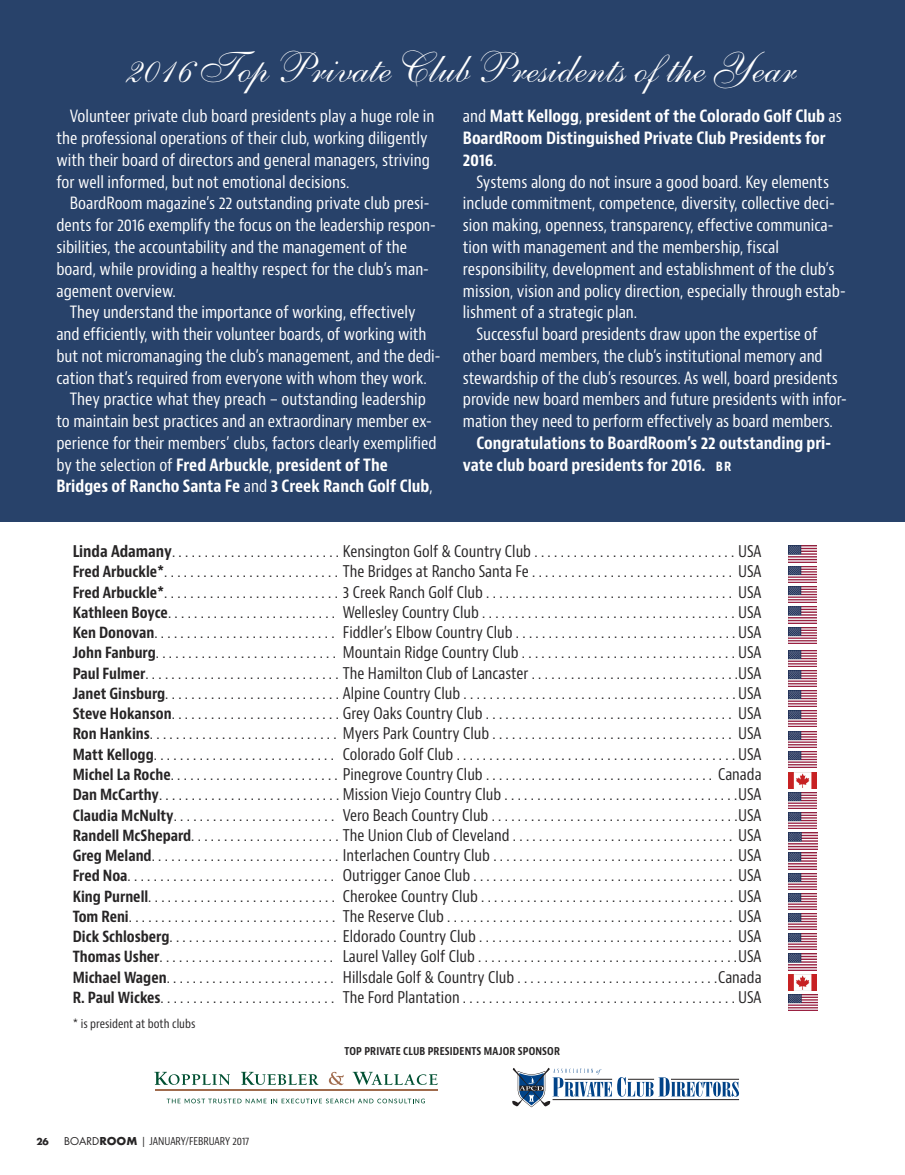
<style>
.page{position:relative;width:905px;height:1175px;background:#fff}
.page>*{position:absolute;margin:0;border:0;box-sizing:border-box;transform-origin:0 0}
.t1{font:43.5px "Shelley Allegro Script";color:#fff}
.t2{font:condensed 16.5px/21.8px "Bernino Sans";color:#fff}
.t3{font:700 condensed 16.5px/21.8px "Bernino Sans";color:#fff}
.t4{font:condensed 15.75px/20.2px "Bernino Sans";color:#272526;text-align:justify}
.t5{font:condensed 12px "Bernino Sans";color:#272526}
.t6{font:700 condensed 10.5px "Bernino Sans";letter-spacing:.015em;color:#272526}
.t7{font:condensed 10.5px "Bernino Sans";color:#272526}
.t8{font:700 10.5px "Futura T";color:#272526}
.s1{font-weight:400}
.s2{font-size:13.5px}
.s3{font-weight:700}
.s4{font-weight:700;font-size:15px}
.s5{font-family:"Futura";font-stretch:normal}
.s6{font-family:"Futura T";font-weight:700;font-stretch:normal;font-size:12px}
</style>
<div class="page">
<div style="left:0;top:0;width:904px;height:521px;background:#28426a"></div>
<svg style="left:154px;top:1071px;width:76px;height:14px"></svg>
<svg style="left:241px;top:1071px;width:77px;height:13px"></svg>
<svg style="left:329px;top:1071px;width:14px;height:14px"></svg>
<svg style="left:353px;top:1071px;width:84px;height:13px"></svg>
<svg style="left:167px;top:1098px;width:258px;height:5px"></svg>
<hr style="left:155px;top:1089px;width:282px;height:2px;background:#a06b4d">
<img style="left:788px;top:546px;width:28px;height:16px">
<img style="left:788px;top:566px;width:28px;height:16px">
<img style="left:788px;top:586px;width:28px;height:16px">
<img style="left:788px;top:607px;width:28px;height:16px">
<img style="left:788px;top:627px;width:28px;height:17px">
<img style="left:788px;top:650px;width:28px;height:16px">
<img style="left:788px;top:670px;width:28px;height:16px">
<img style="left:788px;top:690px;width:28px;height:17px">
<img style="left:788px;top:710px;width:28px;height:16px">
<img style="left:788px;top:731px;width:28px;height:16px">
<img style="left:788px;top:751px;width:28px;height:16px">
<img style="left:788px;top:772px;width:28px;height:16px">
<img style="left:788px;top:792px;width:28px;height:16px">
<img style="left:788px;top:812px;width:28px;height:16px">
<img style="left:788px;top:832px;width:29px;height:17px">
<img style="left:788px;top:853px;width:28px;height:16px">
<img style="left:788px;top:873px;width:28px;height:16px">
<img style="left:788px;top:893px;width:28px;height:16px">
<img style="left:788px;top:913px;width:28px;height:16px">
<img style="left:788px;top:933px;width:28px;height:16px">
<img style="left:788px;top:954px;width:28px;height:16px">
<img style="left:788px;top:974px;width:28px;height:16px">
<svg style="left:512px;top:1067px;width:227px;height:40px"></svg>
<hr style="left:671px;top:1079px;width:68px;height:1px;background:#231f20">
<hr style="left:552px;top:1099px;width:187px;height:1px;background:#231f20">
<img style="left:788px;top:994px;width:29px;height:16px">
<h1 class="t1" style="left:118px;top:52px;width:672px">2016 Top Private Club Presidents of the Year</h1>
<p class="t2" style="left:56px;top:107px;width:379px;text-indent:14px">Volunteer private club board presidents play a huge role in the professional operations of their club, working diligently with their board of directors and general managers, striving for well informed, but not emotional decisions.</p>
<p class="t2" style="left:56px;top:194px;width:381px;text-indent:14px">BoardRoom magazine’s 22 outstanding private club presi&shy;dents for 2016 exemplify the focus on the leadership respon&shy;sibilities, the accountability and the management of the board, while providing a healthy respect for the club’s man&shy;agement overview.</p>
<p class="t2" style="left:70px;top:302px;width:347px">They understand the importance of working, effectively</p>
<p class="t2" style="left:56px;top:324px;width:371px">and efficiently, with their volunteer boards, of working with</p>
<p class="t2" style="left:56px;top:346px;width:385px">but not micromanaging the club’s management, and the dedi-</p>
<p class="t2" style="left:56px;top:368px;width:372px">cation that’s required from everyone with whom they work.</p>
<p class="t2" style="left:70px;top:389px;width:357px">They practice what they preach – outstanding leadership</p>
<p class="t2" style="left:56px;top:411px;width:377px">to maintain best practices and an extraordinary member ex-</p>
<p class="t2" style="left:56px;top:433px;width:382px">perience for their members’ clubs, factors clearly exemplified</p>
<p class="t3" style="left:56px;top:455px;width:333px"><span class="s1">by the selection of</span> Fred Arbuckle<span class="s1">,</span> president of The</p>
<p class="t3" style="left:56px;top:476px;width:378px">Bridges of Rancho Santa Fe <span class="s1">and</span> 3 Creek Ranch Golf Club<span class="s1">,</span></p>
<p class="t3" style="left:463px;top:107px;width:380px"><span class="s1">and</span> Matt Kellogg<span class="s1">,</span> president of the Colorado Golf Club <span class="s1">as<br></span>BoardRoom Distinguished Private Club Presidents for<br>2016<span class="s1">.</span></p>
<p class="t2" style="left:476px;top:172px;width:354px">Systems along do not insure a good board. Key elements</p>
<p class="t2" style="left:463px;top:194px;width:373px">include commitment, competence, diversity, collective deci-</p>
<p class="t2" style="left:463px;top:215px;width:372px">sion making, openness, transparency, effective communica-</p>
<p class="t2" style="left:463px;top:237px;width:318px">tion with management and the membership, fiscal</p>
<p class="t2" style="left:463px;top:259px;width:373px">responsibility, development and establishment of the club’s</p>
<p class="t2" style="left:463px;top:281px;width:384px">mission, vision and policy direction, especially through estab-</p>
<p class="t2" style="left:463px;top:302px;width:176px">lishment of a strategic plan.</p>
<p class="t2" style="left:476px;top:324px;width:342px">Successful board presidents draw upon the expertise of</p>
<p class="t2" style="left:463px;top:346px;width:361px">other board members, the club’s institutional memory and</p>
<p class="t2" style="left:463px;top:368px;width:376px">stewardship of the club’s resources. As well, board presidents</p>
<p class="t2" style="left:463px;top:389px;width:385px">provide new board members and future presidents with infor-</p>
<p class="t2" style="left:463px;top:411px;width:371px">mation they need to perform effectively as board members.</p>
<p class="t3" style="left:463px;top:433px;width:370px;text-indent:14px">Congratulations to BoardRoom’s 22 outstanding pri&shy;vate club board presidents for 2016. <span class="s2">BR</span></p>
<p class="t4" style="left:73px;top:542px;width:690px"><span class="s3">Linda Adamany</span>. . . . . . . . . . . . . . . . . . . . . . . . . . Kensington Golf &amp; Country Club . . . . . . . . . . . . . . . . . . . . . . . . . . . . . . . USA <span class="s4">Fred Arbuckle*</span>. . . . . . . . . . . . . . . . . . . . . . . . . . . The Bridges at Rancho Santa Fe . . . . . . . . . . . . . . . . . . . . . . . . . . . . . . . USA <span class="s4">Fred Arbuckle*</span>. . . . . . . . . . . . . . . . . . . . . . . . . . . 3 Creek Ranch Golf Club . . . . . . . . . . . . . . . . . . . . . . . . . . . . . . . . . . . . . . USA <span class="s4">Kathleen Boyce</span>. . . . . . . . . . . . . . . . . . . . . . . . . . Wellesley Country Club . . . . . . . . . . . . . . . . . . . . . . . . . . . . . . . . . . . . . . . USA <span class="s4">Ken Donovan</span>. . . . . . . . . . . . . . . . . . . . . . . . . . . . Fiddler’s Elbow Country Club . . . . . . . . . . . . . . . . . . . . . . . . . . . . . . . . . . USA <span class="s4">John Fanburg</span>. . . . . . . . . . . . . . . . . . . . . . . . . . . . Mountain Ridge Country Club . . . . . . . . . . . . . . . . . . . . . . . . . . . . . . . . . USA <span class="s4">Paul Fulmer</span>. . . . . . . . . . . . . . . . . . . . . . . . . . . . . . The Hamilton Club of Lancaster . . . . . . . . . . . . . . . . . . . . . . . . . . . . . . . .USA <span class="s4">Janet Ginsburg</span>. . . . . . . . . . . . . . . . . . . . . . . . . . . Alpine Country Club . . . . . . . . . . . . . . . . . . . . . . . . . . . . . . . . . . . . . . . . . . USA <span class="s4">Steve Hokanson</span>. . . . . . . . . . . . . . . . . . . . . . . . . . Grey Oaks Country Club . . . . . . . . . . . . . . . . . . . . . . . . . . . . . . . . . . . . . . USA <span class="s4">Ron Hankins</span>. . . . . . . . . . . . . . . . . . . . . . . . . . . . . Myers Park Country Club . . . . . . . . . . . . . . . . . . . . . . . . . . . . . . . . . . . . . USA <span class="s4">Matt Kellogg</span>. . . . . . . . . . . . . . . . . . . . . . . . . . . . Colorado Golf Club . . . . . . . . . . . . . . . . . . . . . . . . . . . . . . . . . . . . . . . . . . . USA <span class="s4">Michel La Roche</span>. . . . . . . . . . . . . . . . . . . . . . . . . . Pinegrove Country Club . . . . . . . . . . . . . . . . . . . . . . . . . . . . . . . . . . . Canada <span class="s4">Dan McCarthy</span>. . . . . . . . . . . . . . . . . . . . . . . . . . . . Mission Viejo Country Club . . . . . . . . . . . . . . . . . . . . . . . . . . . . . . . . . . . .USA <span class="s4">Claudia McNulty</span>. . . . . . . . . . . . . . . . . . . . . . . . . Vero Beach Country Club . . . . . . . . . . . . . . . . . . . . . . . . . . . . . . . . . . . . . .USA <span class="s4">Randell McShepard</span>. . . . . . . . . . . . . . . . . . . . . . . The Union Club of Cleveland . . . . . . . . . . . . . . . . . . . . . . . . . . . . . . . . . . USA <span class="s4">Greg Meland</span>. . . . . . . . . . . . . . . . . . . . . . . . . . . . . Interlachen Country Club . . . . . . . . . . . . . . . . . . . . . . . . . . . . . . . . . . . . . USA <span class="s4">Fred Noa</span>. . . . . . . . . . . . . . . . . . . . . . . . . . . . . . . . Outrigger Canoe Club . . . . . . . . . . . . . . . . . . . . . . . . . . . . . . . . . . . . . . . . USA <span class="s4">King Purnell</span>. . . . . . . . . . . . . . . . . . . . . . . . . . . . . Cherokee Country Club . . . . . . . . . . . . . . . . . . . . . . . . . . . . . . . . . . . . . . . USA <span class="s4">Tom Reni</span>. . . . . . . . . . . . . . . . . . . . . . . . . . . . . . . . The Reserve Club . . . . . . . . . . . . . . . . . . . . . . . . . . . . . . . . . . . . . . . . . . . . USA <span class="s4">Dick Schlosberg</span>. . . . . . . . . . . . . . . . . . . . . . . . . . Eldorado Country Club . . . . . . . . . . . . . . . . . . . . . . . . . . . . . . . . . . . . . . . USA <span class="s4">Thomas Usher</span>. . . . . . . . . . . . . . . . . . . . . . . . . . . Laurel Valley Golf Club . . . . . . . . . . . . . . . . . . . . . . . . . . . . . . . . . . . . . . . .USA <span class="s4">Michael Wagen</span>. . . . . . . . . . . . . . . . . . . . . . . . . . Hillsdale Golf &amp; Country Club . . . . . . . . . . . . . . . . . . . . . . . . . . . . . . .Canada <span class="s4">R. Paul Wickes</span>. . . . . . . . . . . . . . . . . . . . . . . . . . . The Ford Plantation . . . . . . . . . . . . . . . . . . . . . . . . . . . . . . . . . . . . . . . . . . USA</p>
<p class="t5" style="left:73px;top:1018px;width:124px">* is president at both clubs</p>
<p class="t8" style="left:37px;top:1134px;width:14px">26</p>
<p class="t7" style="left:64px;top:1136px;width:186px"><span class="s5">BOARD</span><span class="s6">ROOM</span> | JANUARY/FEBRUARY 2017</p>
<p class="t6" style="left:344px;top:1047px;width:217px">TOP PRIVATE CLUB PRESIDENTS MAJOR SPONSOR</p>
</div>
